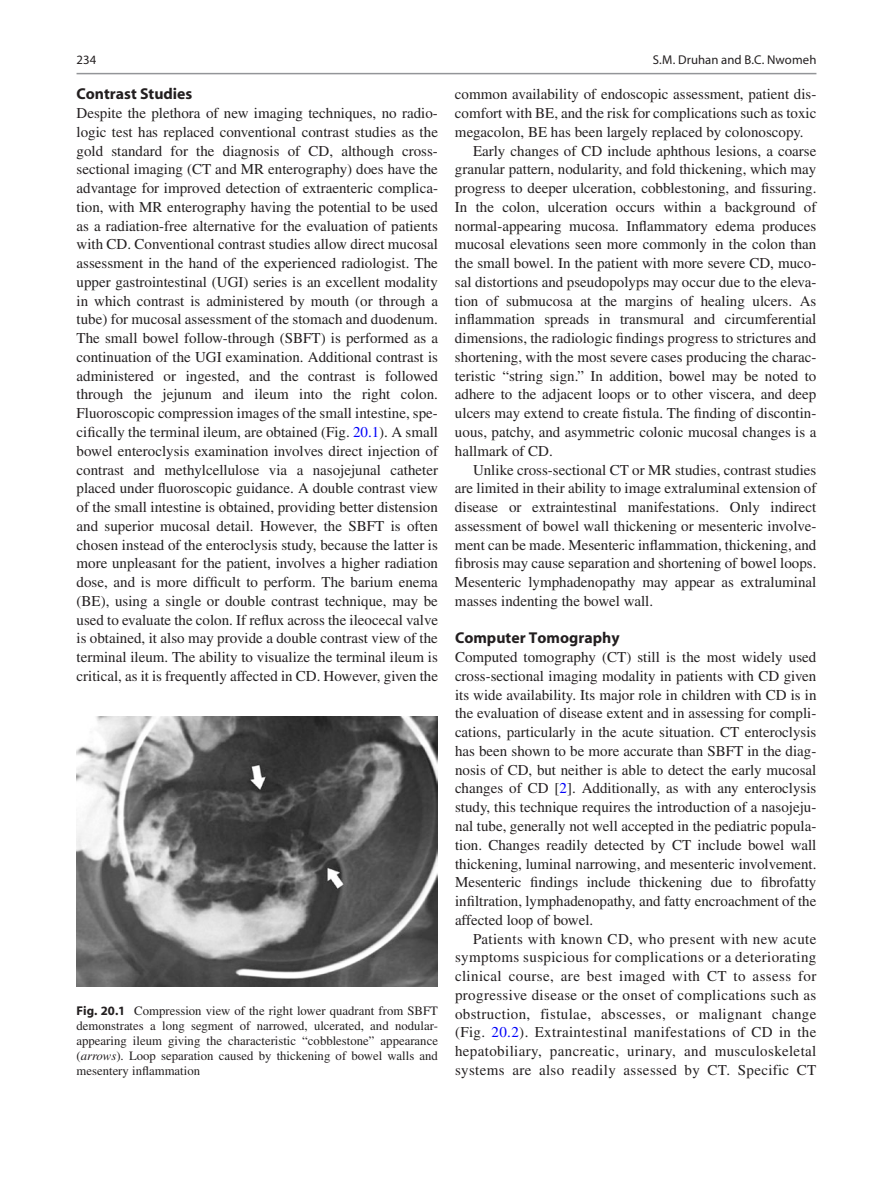
<style>
.page{position:relative;width:893px;height:1187px;background:#fff}
.page>*{position:absolute;margin:0;border:0;box-sizing:border-box;transform-origin:0 0}
.t1{font:700 15.75px "Gyvmdc Myriad";color:#231f20}
.t2{font:15px/18.8px "Ddsnvx Times";color:#231f20;text-align:justify}
.t3{font:12.75px/15px "Ddsnvx Times";color:#231f20;text-align:justify}
.t4{font:12.75px "Qvvrky Myriad";letter-spacing:.005em;color:#231f20}
.t5{font:12.75px "Kvtdwj Myriad";color:#231f20}
.s1{color:#0000fa}
.s2{font-family:"Gyvmdc Myriad";font-weight:700}
.s3{font-family:"Rpnsrj Times";font-style:italic}
</style>
<div class="page">
<img style="left:77px;top:716px;width:361px;height:269px">
<hr style="left:77px;top:73px;width:739px;height:1px;background:#939598">
<p class="t5" style="left:77px;top:54px;width:21px">234</p>
<p class="t1" style="left:77px;top:86px;width:117px">Contrast Studies</p>
<p class="t2" style="left:77px;top:104px;width:363px">Despite the plethora of new imaging techniques, no radio&shy;logic test has replaced conventional contrast studies as the gold standard for the diagnosis of CD, although cross&shy;sectional imaging (CT and MR enterography) does have the advantage for improved detection of extraenteric complica&shy;tion, with MR enterography having the potential to be used as a radiation-free alternative for the evaluation of patients with CD. Conventional contrast studies allow direct mucosal assessment in the hand of the experienced radiologist. The upper gastrointestinal (UGI) series is an excellent modality in which contrast is administered by mouth (or through a tube) for mucosal assessment of the stomach and duodenum.<br>The small bowel follow-through (SBFT) is performed as a continuation of the UGI examination. Additional contrast is administered or ingested, and the contrast is followed through the jejunum and ileum into the right colon.<br>Fluoroscopic compression images of the small intestine, spe&shy;cifically the terminal ileum, are obtained (Fig. <span class="s1">20.1</span>). A small bowel enteroclysis examination involves direct injection of contrast and methylcellulose via a nasojejunal catheter placed under fluoroscopic guidance. A double contrast view of the small intestine is obtained, providing better distension and superior mucosal detail. However, the SBFT is often chosen instead of the enteroclysis study, because the latter is more unpleasant for the patient, involves a higher radiation dose, and is more difficult to perform. The barium enema (BE), using a single or double contrast technique, may be used to evaluate the colon. If reflux across the ileocecal valve is obtained, it also may provide a double contrast view of the terminal ileum. The ability to visualize the terminal ileum is critical, as it is frequently affected in CD. However, given the</p>
<p class="t3" style="left:77px;top:1002px;width:363px"><span class="s2">Fig. 20.1</span> Compression view of the right lower quadrant from SBFT demonstrates a long segment of narrowed, ulcerated, and nodular&shy;appearing ileum giving the characteristic “cobblestone” appearance (<span class="s3">arrows</span>). Loop separation caused by thickening of bowel walls and mesentery inflammation</p>
<p class="t4" style="left:653px;top:54px;width:165px">S.M. Druhan and B.C. Nwomeh</p>
<p class="t2" style="left:455px;top:85px;width:363px">common availability of endoscopic assessment, patient dis-</p>
<p class="t2" style="left:455px;top:104px;width:363px">comfort with BE, and the risk for complications such as toxic</p>
<p class="t2" style="left:455px;top:122px;width:350px">megacolon, BE has been largely replaced by colonoscopy.</p>
<p class="t2" style="left:473px;top:141px;width:345px">Early changes of CD include aphthous lesions, a coarse</p>
<p class="t2" style="left:455px;top:160px;width:363px">granular pattern, nodularity, and fold thickening, which may</p>
<p class="t2" style="left:455px;top:179px;width:363px">progress to deeper ulceration, cobblestoning, and fissuring.</p>
<p class="t2" style="left:455px;top:197px;width:363px">In the colon, ulceration occurs within a background of</p>
<p class="t2" style="left:455px;top:216px;width:363px">normal-appearing mucosa. Inflammatory edema produces</p>
<p class="t2" style="left:455px;top:235px;width:363px">mucosal elevations seen more commonly in the colon than</p>
<p class="t2" style="left:455px;top:254px;width:363px">the small bowel. In the patient with more severe CD, muco-</p>
<p class="t2" style="left:455px;top:272px;width:363px">sal distortions and pseudopolyps may occur due to the eleva-</p>
<p class="t2" style="left:455px;top:291px;width:363px">tion of submucosa at the margins of healing ulcers. As</p>
<p class="t2" style="left:455px;top:310px;width:363px">inflammation spreads in transmural and circumferential</p>
<p class="t2" style="left:455px;top:329px;width:363px">dimensions, the radiologic findings progress to strictures and</p>
<p class="t2" style="left:455px;top:347px;width:363px">shortening, with the most severe cases producing the charac-</p>
<p class="t2" style="left:455px;top:366px;width:363px">teristic “string sign.” In addition, bowel may be noted to</p>
<p class="t2" style="left:455px;top:385px;width:363px">adhere to the adjacent loops or to other viscera, and deep</p>
<p class="t2" style="left:455px;top:404px;width:363px">ulcers may extend to create fistula. The finding of discontin-</p>
<p class="t2" style="left:455px;top:422px;width:363px">uous, patchy, and asymmetric colonic mucosal changes is a</p>
<p class="t2" style="left:455px;top:441px;width:99px">hallmark of CD.</p>
<p class="t2" style="left:473px;top:460px;width:345px">Unlike cross-sectional CT or MR studies, contrast studies</p>
<p class="t2" style="left:455px;top:479px;width:363px">are limited in their ability to image extraluminal extension of</p>
<p class="t2" style="left:455px;top:497px;width:363px">disease or extraintestinal manifestations. Only indirect</p>
<p class="t2" style="left:455px;top:516px;width:363px">assessment of bowel wall thickening or mesenteric involve-</p>
<p class="t2" style="left:455px;top:535px;width:363px">ment can be made. Mesenteric inflammation, thickening, and</p>
<p class="t2" style="left:455px;top:554px;width:363px">fibrosis may cause separation and shortening of bowel loops.</p>
<p class="t2" style="left:455px;top:572px;width:363px">Mesenteric lymphadenopathy may appear as extraluminal</p>
<p class="t2" style="left:455px;top:591px;width:200px">masses indenting the bowel wall.</p>
<p class="t1" style="left:455px;top:630px;width:166px">Computer Tomography</p>
<p class="t2" style="left:455px;top:647px;width:363px">Computed tomography (CT) still is the most widely used cross-sectional imaging modality in patients with CD given its wide availability. Its major role in children with CD is in the evaluation of disease extent and in assessing for compli&shy;cations, particularly in the acute situation. CT enteroclysis has been shown to be more accurate than SBFT in the diag&shy;nosis of CD, but neither is able to detect the early mucosal changes of CD [<span class="s1">2</span>]. Additionally, as with any enteroclysis study, this technique requires the introduction of a nasojeju&shy;nal tube, generally not well accepted in the pediatric popula&shy;tion. Changes readily detected by CT include bowel wall thickening, luminal narrowing, and mesenteric involvement.<br>Mesenteric findings include thickening due to fibrofatty infiltration, lymphadenopathy, and fatty encroachment of the affected loop of bowel.</p>
<p class="t2" style="left:455px;top:929px;width:363px;text-indent:18px">Patients with known CD, who present with new acute symptoms suspicious for complications or a deteriorating clinical course, are best imaged with CT to assess for progressive disease or the onset of complications such as obstruction, fistulae, abscesses, or malignant change (Fig. <span class="s1">20.2</span>). Extraintestinal manifestations of CD in the hepatobiliary, pancreatic, urinary, and musculoskeletal systems are also readily assessed by CT. Specific CT</p>
</div>
